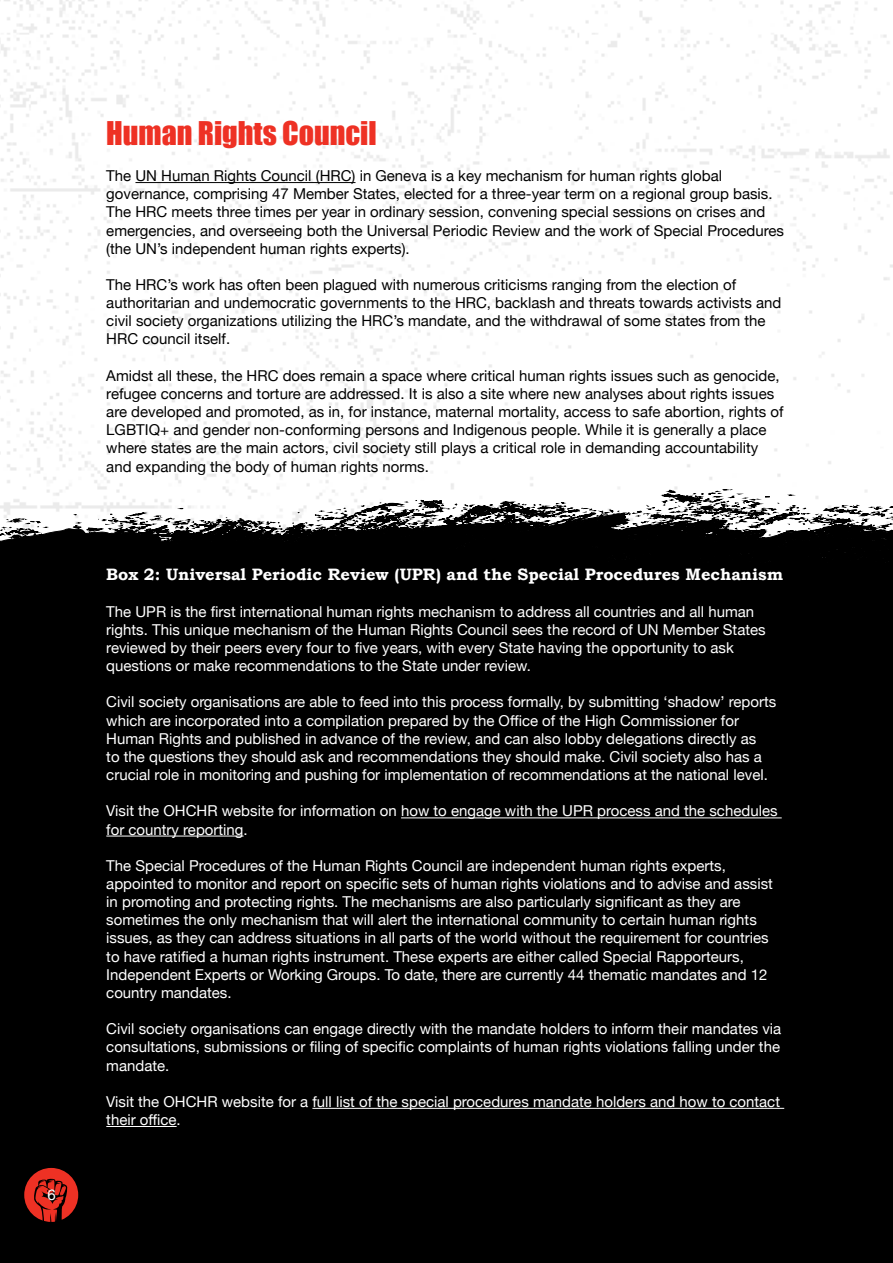
<style>
.page{position:relative;width:893px;height:1263px;background:#fff}
.page>*{position:absolute;margin:0;border:0;box-sizing:border-box;transform-origin:0 0}
.t1{font:30px "Impact";color:#ee3124}
.t2{font:700 16.5px "Bookman Old Style";color:#fff}
.t3{font:15px/18.1px "Helvetica Neue";color:#fff}
.t4{font:15px/18.1px "Helvetica Neue";color:#000}
</style>
<div class="page">
<img style="left:0;top:0;width:893px;height:489px">
<div style="left:0;top:563px;width:893px;height:700px;background:#000"></div>
<svg style="left:24px;top:1167px;width:55px;height:55px"></svg>
<svg style="left:0;top:489px;width:893px;height:74px"></svg>
<hr style="left:135px;top:182px;width:220px;height:1px;background:#000">
<hr style="left:401px;top:817px;width:381px;height:1px;background:#fff">
<hr style="left:106px;top:836px;width:138px;height:1px;background:#fff">
<hr style="left:312px;top:1108px;width:472px;height:1px;background:#fff">
<hr style="left:106px;top:1126px;width:71px;height:1px;background:#fff">
<p class="t3" style="left:48px;top:1187px;width:10px">6</p>
<h1 class="t1" style="left:106px;top:114px;width:272px">Human Rights Council</h1>
<p class="t4" style="left:106px;top:168px;width:679px">The UN Human Rights Council (HRC) in Geneva is a key mechanism for human rights global governance, comprising 47 Member States, elected for a three-year term on a regional group basis.<br>The HRC meets three times per year in ordinary session, convening special sessions on crises and emergencies, and overseeing both the Universal Periodic Review and the work of Special Procedures (the UN’s independent human rights experts).</p>
<p class="t4" style="left:106px;top:276px;width:677px">The HRC’s work has often been plagued with numerous criticisms ranging from the election of authoritarian and undemocratic governments to the HRC, backlash and threats towards activists and civil society organizations utilizing the HRC’s mandate, and the withdrawal of some states from the HRC council itself.</p>
<p class="t4" style="left:106px;top:367px;width:679px">Amidst all these, the HRC does remain a space where critical human rights issues such as genocide, refugee concerns and torture are addressed. It is also a site where new analyses about rights issues are developed and promoted, as in, for instance, maternal mortality, access to safe abortion, rights of LGBTIQ+ and gender non-conforming persons and Indigenous people. While it is generally a place where states are the main actors, civil society still plays a critical role in demanding accountability and expanding the body of human rights norms.</p>
<p class="t2" style="left:106px;top:565px;width:678px">Box 2: Universal Periodic Review (UPR) and the Special Procedures Mechanism</p>
<p class="t3" style="left:106px;top:603px;width:661px">The UPR is the first international human rights mechanism to address all countries and all human rights. This unique mechanism of the Human Rights Council sees the record of UN Member States reviewed by their peers every four to five years, with every State having the opportunity to ask questions or make recommendations to the State under review.</p>
<p class="t3" style="left:106px;top:694px;width:671px">Civil society organisations are able to feed into this process formally, by submitting ‘shadow’ reports which are incorporated into a compilation prepared by the Office of the High Commissioner for Human Rights and published in advance of the review, and can also lobby delegations directly as<br>to the questions they should ask and recommendations they should make. Civil society also has a crucial role in monitoring and pushing for implementation of recommendations at the national level.</p>
<p class="t3" style="left:106px;top:803px;width:673px">Visit the OHCHR website for information on how to engage with the UPR process and the schedules for country reporting.</p>
<p class="t3" style="left:106px;top:857px;width:668px">The Special Procedures of the Human Rights Council are independent human rights experts, appointed to monitor and report on specific sets of human rights violations and to advise and assist in promoting and protecting rights. The mechanisms are also particularly significant as they are sometimes the only mechanism that will alert the international community to certain human rights issues, as they can address situations in all parts of the world without the requirement for countries to have ratified a human rights instrument. These experts are either called Special Rapporteurs, Independent Experts or Working Groups. To date, there are currently 44 thematic mandates and 12 country mandates.</p>
<p class="t3" style="left:106px;top:1021px;width:676px;text-align:justify">Civil society organisations can engage directly with the mandate holders to inform their mandates via consultations, submissions or filing of specific complaints of human rights violations falling under the mandate.</p>
<p class="t3" style="left:106px;top:1093px;width:675px">Visit the OHCHR website for a full list of the special procedures mandate holders and how to contact their office.</p>
</div>
